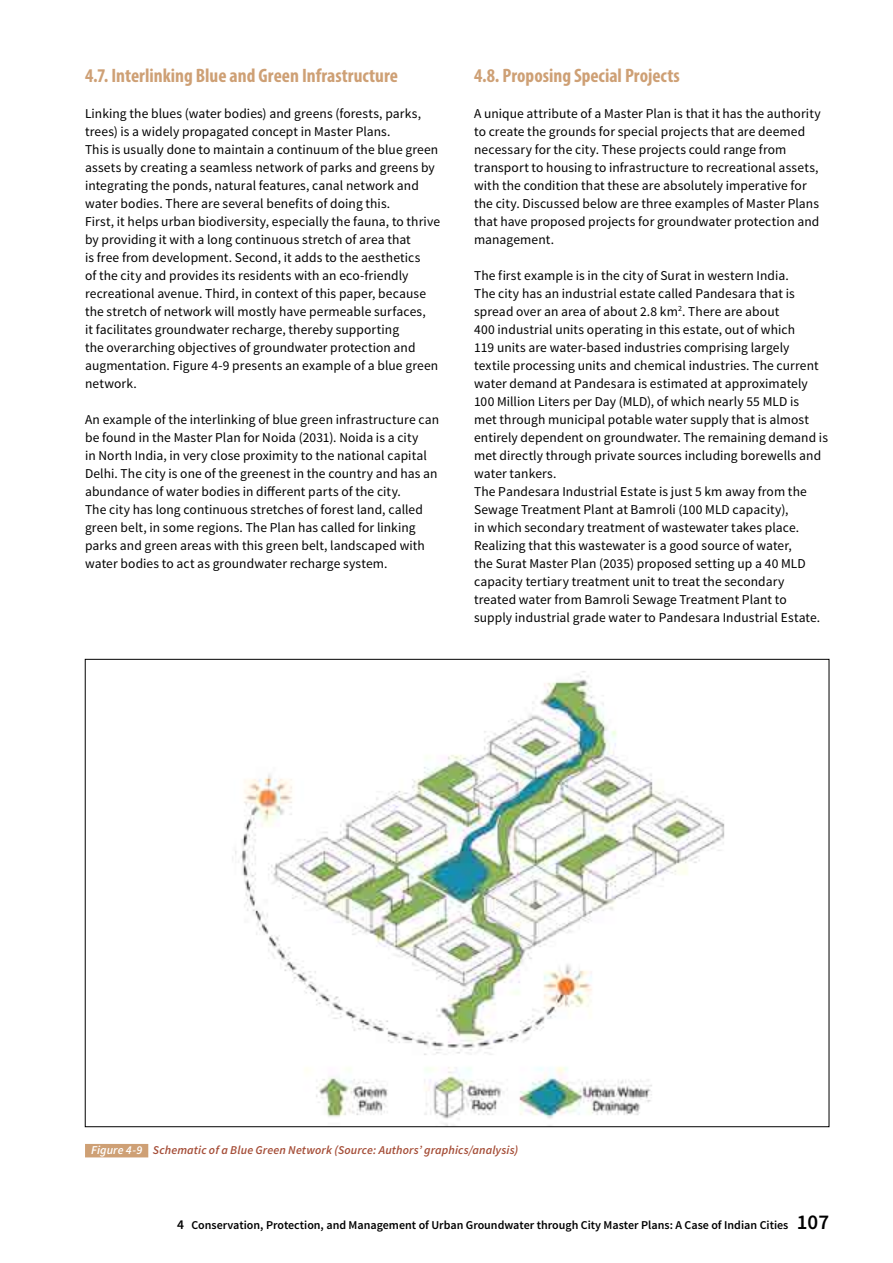
<style>
.page{position:relative;width:893px;height:1263px;background:#fff}
.page>*{position:absolute;margin:0;border:0;box-sizing:border-box;transform-origin:0 0}
.t1{font:700 condensed 19.5px "Myriad Pro";color:#cea075}
.t2{font:13.5px/18px "Source Sans Pro";letter-spacing:.005em;color:#000}
.t3{font:600 12px "Source Sans Pro";color:#000}
.t4{font:italic 600 12px "Source Sans Pro";letter-spacing:.01em;color:#a54e38}
.s1{color:#fff}
.s2{font-size:13.5px}
.s3{font-size:21px}
</style>
<div class="page">
<img style="left:232px;top:671px;width:493px;height:454px">
<div style="left:85px;top:1144px;width:63px;height:13px;background:#cea075"></div>
<h1 class="t1" style="left:85px;top:63px;width:314px">4.7. Interlinking Blue and Green Infrastructure</h1>
<p class="t2" style="left:85px;top:105px;width:357px">Linking the blues (water bodies) and greens (forests, parks, trees) is a widely propagated concept in Master Plans.<br>This is usually done to maintain a continuum of the blue green assets by creating a seamless network of parks and greens by integrating the ponds, natural features, canal network and water bodies. There are several benefits of doing this.<br>First, it helps urban biodiversity, especially the fauna, to thrive by providing it with a long continuous stretch of area that<br>is free from development. Second, it adds to the aesthetics<br>of the city and provides its residents with an eco-friendly recreational avenue. Third, in context of this paper, because the stretch of network will mostly have permeable surfaces,<br>it facilitates groundwater recharge, thereby supporting<br>the overarching objectives of groundwater protection and augmentation. Figure 4-9 presents an example of a blue green network.</p>
<p class="t2" style="left:85px;top:410px;width:356px">An example of the interlinking of blue green infrastructure can be found in the Master Plan for Noida (2031). Noida is a city<br>in North India, in very close proximity to the national capital Delhi. The city is one of the greenest in the country and has an abundance of water bodies in different parts of the city.<br>The city has long continuous stretches of forest land, called green belt, in some regions. The Plan has called for linking parks and green areas with this green belt, landscaped with water bodies to act as groundwater recharge system.</p>
<h1 class="t1" style="left:474px;top:63px;width:207px">4.8. Proposing Special Projects</h1>
<p class="t2" style="left:474px;top:105px;width:348px">A unique attribute of a Master Plan is that it has the authority to create the grounds for special projects that are deemed necessary for the city. These projects could range from transport to housing to infrastructure to recreational assets, with the condition that these are absolutely imperative for the city. Discussed below are three examples of Master Plans that have proposed projects for groundwater protection and management.</p>
<p class="t2" style="left:474px;top:267px;width:355px">The first example is in the city of Surat in western India.<br>The city has an industrial estate called Pandesara that is spread over an area of about 2.8 km<sup>2</sup>. There are about<br>400 industrial units operating in this estate, out of which<br>119 units are water-based industries comprising largely textile processing units and chemical industries. The current water demand at Pandesara is estimated at approximately 100 Million Liters per Day (MLD), of which nearly 55 MLD is<br>met through municipal potable water supply that is almost entirely dependent on groundwater. The remaining demand is met directly through private sources including borewells and water tankers.<br>The Pandesara Industrial Estate is just 5 km away from the Sewage Treatment Plant at Bamroli (100 MLD capacity),<br>in which secondary treatment of wastewater takes place.<br>Realizing that this wastewater is a good source of water,<br>the Surat Master Plan (2035) proposed setting up a 40 MLD capacity tertiary treatment unit to treat the secondary treated water from Bamroli Sewage Treatment Plant to supply industrial grade water to Pandesara Industrial Estate.</p>
<p class="t4" style="left:91px;top:1143px;width:429px"><span class="s1">Figure 4-9</span> Schematic of a Blue Green Network (Source: Authors’ graphics/analysis)</p>
<p class="t3" style="left:177px;top:1217px;width:654px"><span class="s2">4</span> Conservation, Protection, and Management of Urban Groundwater through City Master Plans: A Case of Indian Cities <span class="s3">107</span></p>
</div>
